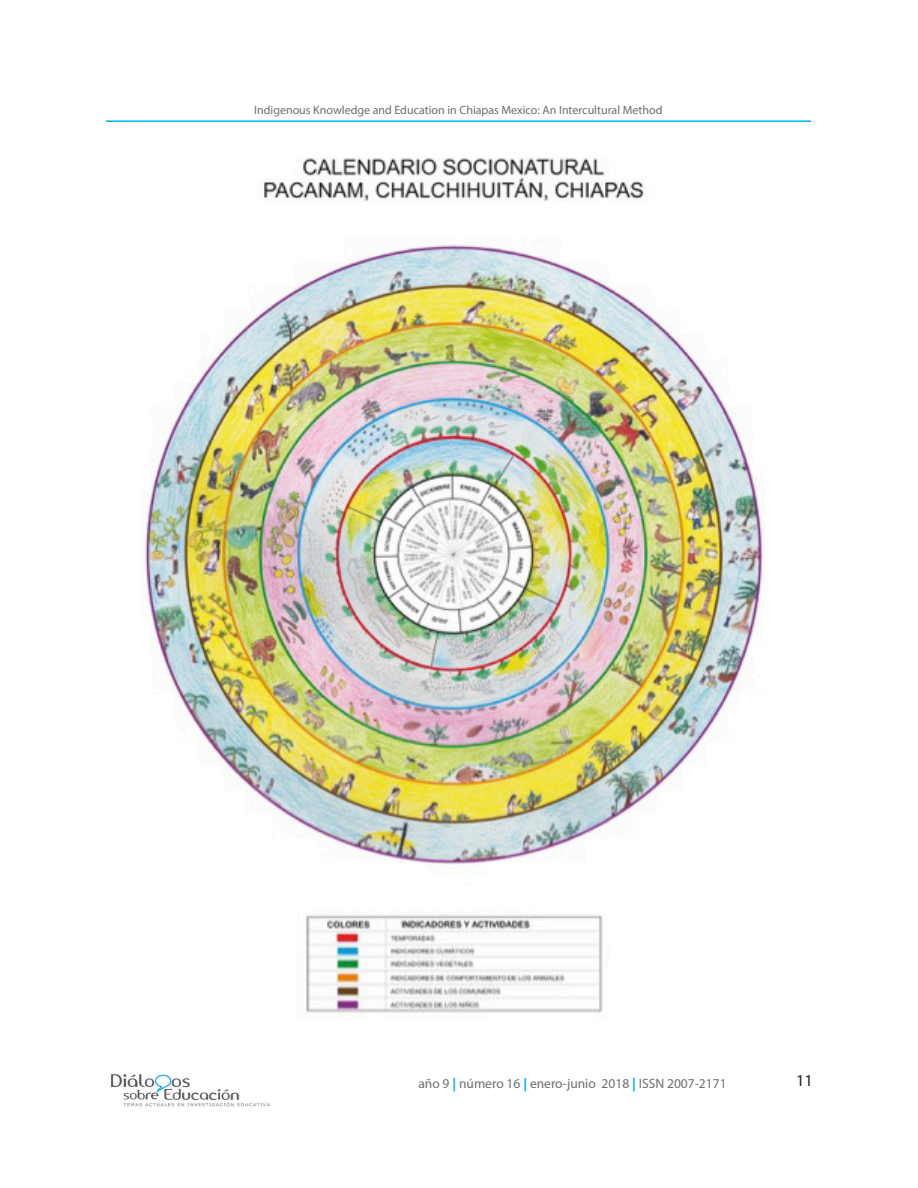
<style>
.page{position:relative;width:918px;height:1188px;background:#fff}
.page>*{position:absolute;margin:0;border:0;box-sizing:border-box;transform-origin:0 0}
.t1{font:16.5px "Myriad Pro";color:#231f20}
.t2{font:13.5px "Myriad Pro";color:#6c6d70}
.t3{font:12px "Myriad Pro";color:#6c6d70}
.s1{font-weight:700;color:#00aeef}
</style>
<div class="page">
<hr style="left:106px;top:120px;width:705px;height:2px;background:#00aeef">
<img style="left:111px;top:1073px;width:159px;height:34px">
<img style="left:140px;top:158px;width:623px;height:859px">
<p class="t3" style="left:254px;top:103px;width:410px">Indigenous Knowledge and Education in Chiapas Mexico: An Intercultural Method</p>
<p class="t2" style="left:418px;top:1075px;width:310px">año 9 <span class="s1">|</span> número 16 <span class="s1">|</span> enero-junio 2018 <span class="s1">|</span> ISSN 2007-2171</p>
<h1 class="t1" style="left:796px;top:1070px;width:18px">11</h1>
</div>
